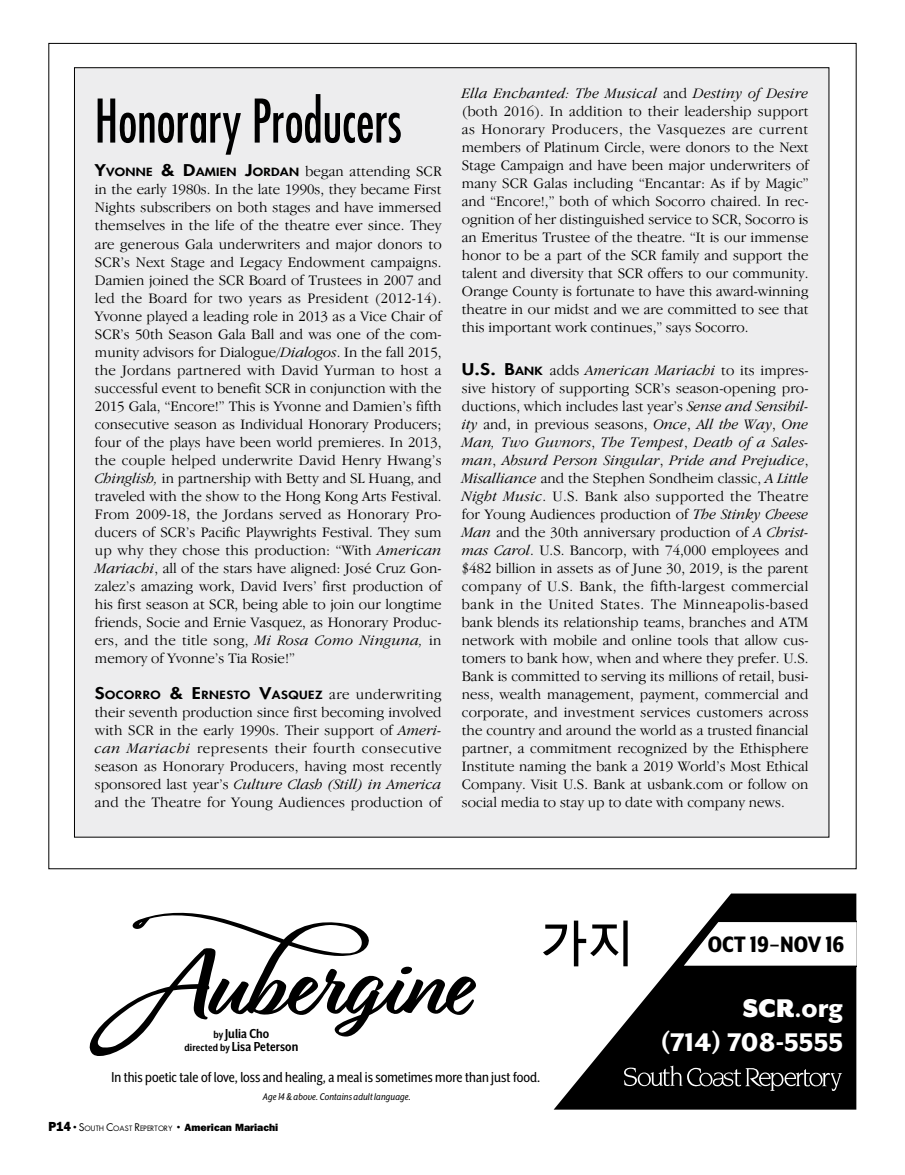
<style>
.page{position:relative;width:905px;height:1175px;background:#fff}
.page>*{position:absolute;margin:0;border:0;box-sizing:border-box;transform-origin:0 0}
.t1{font:condensed 58.35px "Futura";color:#000;scale:.86 1}
.t2{font:800 29.4px/34.3px "Mr Eaves XL San OT";color:#fff;text-align:right}
.t3{font:800 25.65px "Mr Eaves XL San Nar OT";letter-spacing:-.005em;color:#000}
.t4{font:16.5px "Mr Eaves XL San Nar OT";color:#000}
.t5{font:300 15px/18px "Garamond IT Cby BT";color:#000;text-align:justify}
.t6{font:700 15px/13.5px "Mr Eaves XL San Nar OT";letter-spacing:.005em;color:#000;text-align:center}
.t7{font:italic 11.25px "Mr Eaves XL San Nar OT";letter-spacing:.01em;color:#000}
.t8{font:800 10.95px "Futura";letter-spacing:.04em;color:#000;scale:1.18 1}
.t9{font:7.35px "Futura";color:#000}
.s1{font-family:"Futura";font-weight:800;font-size:15.75px}
.s2{font-family:"Futura";font-weight:800;font-size:10.95px}
.s3{font-style:italic}
.s4{font-size:15.75px}
.s5{font-family:"Garamond IT Cby BT";font-weight:300;font-size:15px}
.s6{font-size:12px}
.s7{font-weight:900}
.s8{font-weight:700}
.s9{font-family:"Franklin Gothic";font-weight:800;font-size:13.2px}
.s10{font-size:10.5px}
.s11{font-family:"Franklin Gothic";font-weight:800;font-size:10.5px}
</style>
<div class="page">
<div style="left:74px;top:68px;width:755px;height:769px;background:#ededee"></div>
<svg style="left:554px;top:893px;width:302px;height:216px;fill:#000"></svg>
<svg style="left:679px;top:919px;width:177px;height:49px"></svg>
<svg style="left:624px;top:1065px;width:218px;height:26px;background:#2b2b2b"></svg>
<svg style="left:543px;top:924px;width:24px;height:31px"></svg>
<svg style="left:574px;top:920px;width:53px;height:46px"></svg>
<svg style="left:132px;top:912px;width:344px;height:124px"></svg>
<svg style="left:89px;top:946px;width:127px;height:110px"></svg>
<h1 class="t1" style="left:94px;top:84px;width:358px">Honorary Producers</h1>
<p class="t5" style="left:95px;top:162px;width:348px"><span class="s1">Y</span><span class="s2">VONNE</span> <span class="s1">&amp; D</span><span class="s2">AMIEN</span> <span class="s1">J</span><span class="s2">ORDAN</span> began attending SCR in the early 1980s. In the late 1990s, they became First Nights subscribers on both stages and have immersed themselves in the life of the theatre ever since. They are generous Gala underwriters and major donors to SCR’s Next Stage and Legacy Endowment campaigns.<br>Damien joined the SCR Board of Trustees in 2007 and led the Board for two years as President (2012-14).<br>Yvonne played a leading role in 2013 as a Vice Chair of SCR’s 50th Season Gala Ball and was one of the com&shy;munity advisors for Dialogue/<span class="s3">Dialogos</span>. In the fall 2015, the Jordans partnered with David Yurman to host a successful event to benefit SCR in conjunction with the 2015 Gala, “Encore!” This is Yvonne and Damien’s fifth consecutive season as Individual Honorary Producers; four of the plays have been world premieres. In 2013, the couple helped underwrite David Henry Hwang’s <span class="s3">Chinglish,</span> in partnership with Betty and SL Huang, and traveled with the show to the Hong Kong Arts Festival.<br>From 2009-18, the Jordans served as Honorary Pro&shy;ducers of SCR’s Pacific Playwrights Festival. They sum up why they chose this production: “With <span class="s3">American Mariachi</span>, all of the stars have aligned: José Cruz Gon&shy;zalez’s amazing work, David Ivers’ first production of his first season at SCR, being able to join our longtime friends, Socie and Ernie Vasquez, as Honorary Produc&shy;ers, and the title song, <span class="s3">Mi Rosa Como Ninguna,</span> in memory of Yvonne’s Tia Rosie!”</p>
<p class="t8" style="left:95px;top:687px;width:295px"><span class="s4">S</span>OCORRO <span class="s4">&amp; E</span>RNESTO <span class="s4">V</span>ASQUEZ <span class="s5">are underwriting</span></p>
<p class="t5" style="left:95px;top:702px;width:348px">their seventh production since first becoming involved with SCR in the early 1990s. Their support of <span class="s3">Ameri&shy;can Mariachi</span> represents their fourth consecutive season as Honorary Producers, having most recently sponsored last year’s <span class="s3">Culture Clash (Still) in America </span>and the Theatre for Young Audiences production of</p>
<p class="t5" style="left:462px;top:84px;width:348px"><span class="s3">Ella Enchanted: The Musical</span> and <span class="s3">Destiny of Desire </span>(both 2016). In addition to their leadership support as Honorary Producers, the Vasquezes are current members of Platinum Circle, were donors to the Next Stage Campaign and have been major underwriters of many SCR Galas including “Encantar: As if by Magic” and “Encore!,” both of which Socorro chaired. In rec&shy;ognition of her distinguished service to SCR, Socorro is an Emeritus Trustee of the theatre. “It is our immense honor to be a part of the SCR family and support the talent and diversity that SCR offers to our community.<br>Orange County is fortunate to have this award-winning theatre in our midst and we are committed to see that this important work continues,” says Socorro.</p>
<p class="t5" style="left:462px;top:360px;width:348px"><span class="s1">U.S. B</span><span class="s2">ANK</span> adds <span class="s3">American Mariachi</span> to its impres&shy;sive history of supporting SCR’s season-opening pro&shy;ductions, which includes last year’s <span class="s3">Sense and Sensibil&shy;ity</span> and, in previous seasons, <span class="s3">Once</span>, <span class="s3">All the Way</span>, <span class="s3">One Man, Two Guvnors</span>, <span class="s3">The Tempest</span>, <span class="s3">Death of a Sales&shy;man</span>, <span class="s3">Absurd Person Singular</span>, <span class="s3">Pride and Prejudice</span>, <span class="s3">Misalliance</span> and the Stephen Sondheim classic, <span class="s3">A Little Night Music</span>. U.S. Bank also supported the Theatre for Young Audiences production of <span class="s3">The Stinky Cheese Man</span> and the 30th anniversary production of <span class="s3">A Christ&shy;mas Carol</span>. U.S. Bancorp, with 74,000 employees and $482 billion in assets as of June 30, 2019, is the parent company of U.S. Bank, the fifth-largest commercial bank in the United States. The Minneapolis-based bank blends its relationship teams, branches and ATM network with mobile and online tools that allow cus&shy;tomers to bank how, when and where they prefer. U.S.<br>Bank is committed to serving its millions of retail, busi&shy;ness, wealth management, payment, commercial and corporate, and investment services customers across the country and around the world as a trusted financial partner, a commitment recognized by the Ethisphere Institute naming the bank a 2019 World’s Most Ethical Company. Visit U.S. Bank at usbank.com or follow on social media to stay up to date with company news.</p>
<p class="t6" style="left:184px;top:1026px;width:115px"><span class="s6">by</span> Julia Cho<br><span class="s6">directed by</span> Lisa Peterson</p>
<h3 class="t3" style="left:707px;top:931px;width:138px">OCT 19–NOV 16</h3>
<h2 class="t2" style="left:660px;top:990px;width:184px"><span class="s7">SCR</span><span class="s8">.</span>org<br>(714) 708-5555</h2>
<p class="t4" style="left:112px;top:1069px;width:430px">In this poetic tale of love, loss and healing, a meal is sometimes more than just food.</p>
<p class="t7" style="left:263px;top:1091px;width:149px">Age 14 &amp; above. Contains adult language.</p>
<p class="t9" style="left:49px;top:1123px;width:231px"><span class="s9">P14</span> <span class="s10">•</span> <span class="s10">S</span>OUTH <span class="s10">C</span>OAST <span class="s10">R</span>EPERTORY <span class="s10">•</span> <span class="s11">American Mariachi</span></p>
</div>
